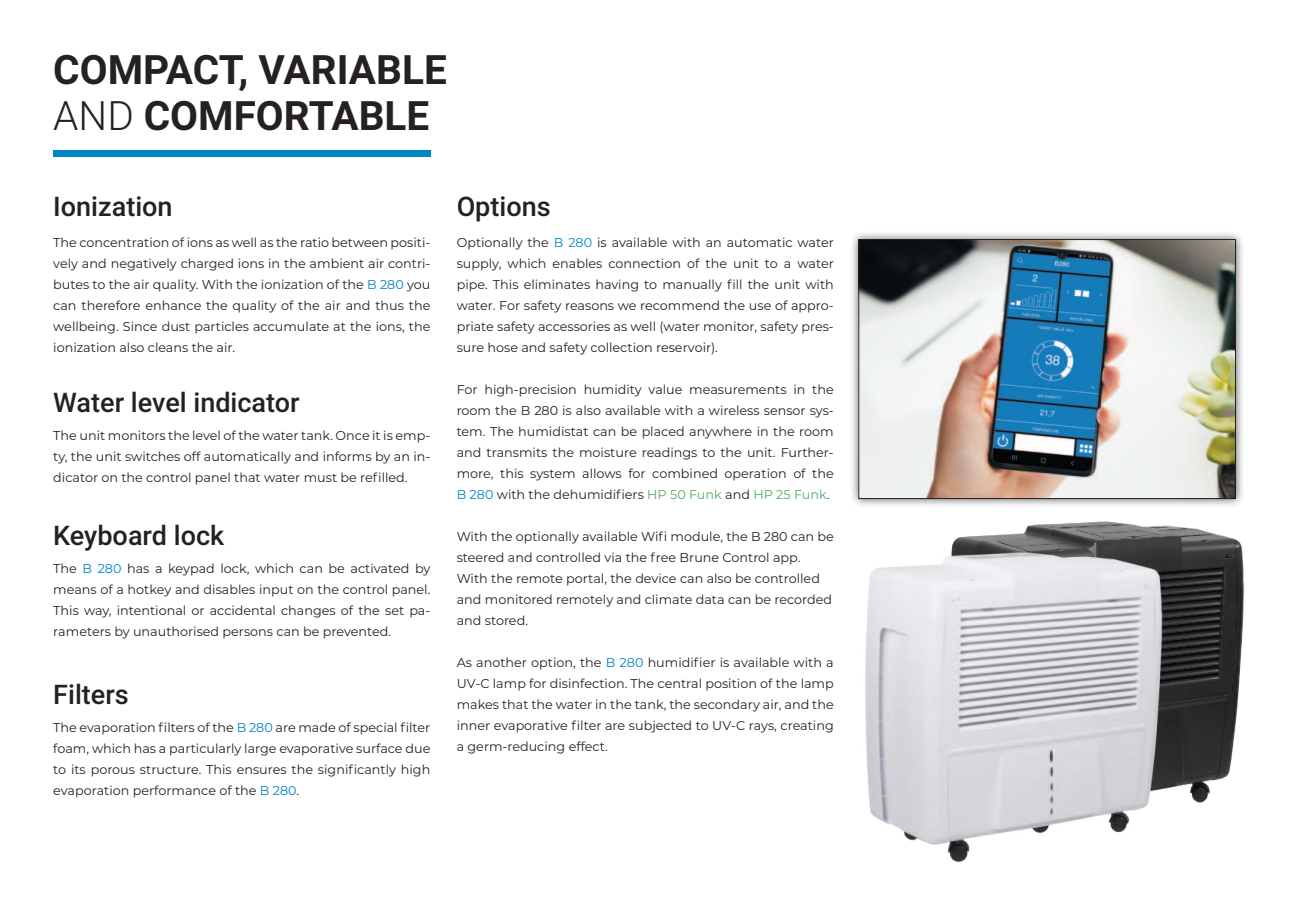
<style>
.page{position:relative;width:1289px;height:919px;background:#fff}
.page>*{position:absolute;margin:0;border:0;box-sizing:border-box;transform-origin:0 0}
.t1{font:700 40.5px/45px "Roboto";color:#252122}
.t2{font:500 27px "Roboto";color:#252122}
.t3{font:12.75px/21px "Montserrat";color:#252122;text-align:justify}
.s1{font-weight:300}
.s2{color:#0086c7}
.s3{color:#54ac6b}
</style>
<div class="page">
<div style="left:849px;top:230px;width:395px;height:278px;background:#252122;opacity:.75"></div>
<img style="left:860px;top:241px;width:373px;height:255px">
<div style="left:858px;top:239px;width:377px;height:259px;border:1px solid #252122"></div>
<div style="left:53px;top:151px;width:377px;height:6px;background:#0086c7"></div>
<img style="left:951px;top:522px;width:293px;height:257px">
<img style="left:865px;top:551px;width:355px;height:311px">
<h1 class="t1" style="left:53px;top:51px;width:395px">COMPACT, VARIABLE<br><span class="s1">AND</span> COMFORTABLE</h1>
<h2 class="t2" style="left:53px;top:195px;width:121px">Ionization</h2>
<h2 class="t2" style="left:456px;top:195px;width:96px">Options</h2>
<p class="t3" style="left:53px;top:233px;width:378px">The concentration of ions as well as the ratio between positi&shy;vely and negatively charged ions in the ambient air contri&shy;butes to the air quality. With the ionization of the <span class="s2">B 280</span> you can therefore enhance the quality of the air and thus the wellbeing. Since dust particles accumulate at the ions, the ionization also cleans the air.</p>
<p class="t3" style="left:456px;top:233px;width:378px">Optionally the <span class="s2">B 280</span> is available with an automatic water supply, which enables connection of the unit to a water pipe. This eliminates having to manually fill the unit with water. For safety reasons we recommend the use of appro&shy;priate safety accessories as well (water monitor, safety pres&shy;sure hose and safety collection reservoir).</p>
<p class="t3" style="left:456px;top:380px;width:378px">For high-precision humidity value measurements in the room the B 280 is also available with a wireless sensor sys&shy;tem. The humidistat can be placed anywhere in the room and transmits the moisture readings to the unit. Further&shy;more, this system allows for combined operation of the <span class="s2">B 280</span> with the dehumidifiers <span class="s3">HP 50 Funk</span> and <span class="s3">HP 25 Funk</span>.</p>
<p class="t3" style="left:456px;top:527px;width:378px;text-align:left">With the optionally available Wifi module, the B 280 can be steered and controlled via the free Brune Control app.<br>With the remote portal, the device can also be controlled and monitored remotely and climate data can be recorded and stored.</p>
<p class="t3" style="left:456px;top:653px;width:378px">As another option, the <span class="s2">B 280</span> humidifier is available with a UV-C lamp for disinfection. The central position of the lamp makes that the water in the tank, the secondary air, and the inner evaporative filter are subjected to UV-C rays, creating a germ-reducing effect.</p>
<h2 class="t2" style="left:53px;top:392px;width:248px">Water level indicator</h2>
<p class="t3" style="left:53px;top:426px;width:378px">The unit monitors the level of the water tank. Once it is emp&shy;ty, the unit switches off automatically and informs by an in&shy;dicator on the control panel that water must be refilled.</p>
<h2 class="t2" style="left:53px;top:525px;width:172px">Keyboard lock</h2>
<p class="t3" style="left:53px;top:559px;width:378px">The <span class="s2">B 280</span> has a keypad lock, which can be activated by means of a hotkey and disables input on the control panel.<br>This way, intentional or accidental changes of the set pa&shy;rameters by unauthorised persons can be prevented.</p>
<h2 class="t2" style="left:53px;top:683px;width:77px">Filters</h2>
<p class="t3" style="left:53px;top:717px;width:378px">The evaporation filters of the <span class="s2">B 280</span> are made of special filter foam, which has a particularly large evaporative surface due to its porous structure. This ensures the significantly high evaporation performance of the <span class="s2">B 280</span>.</p>
</div>
